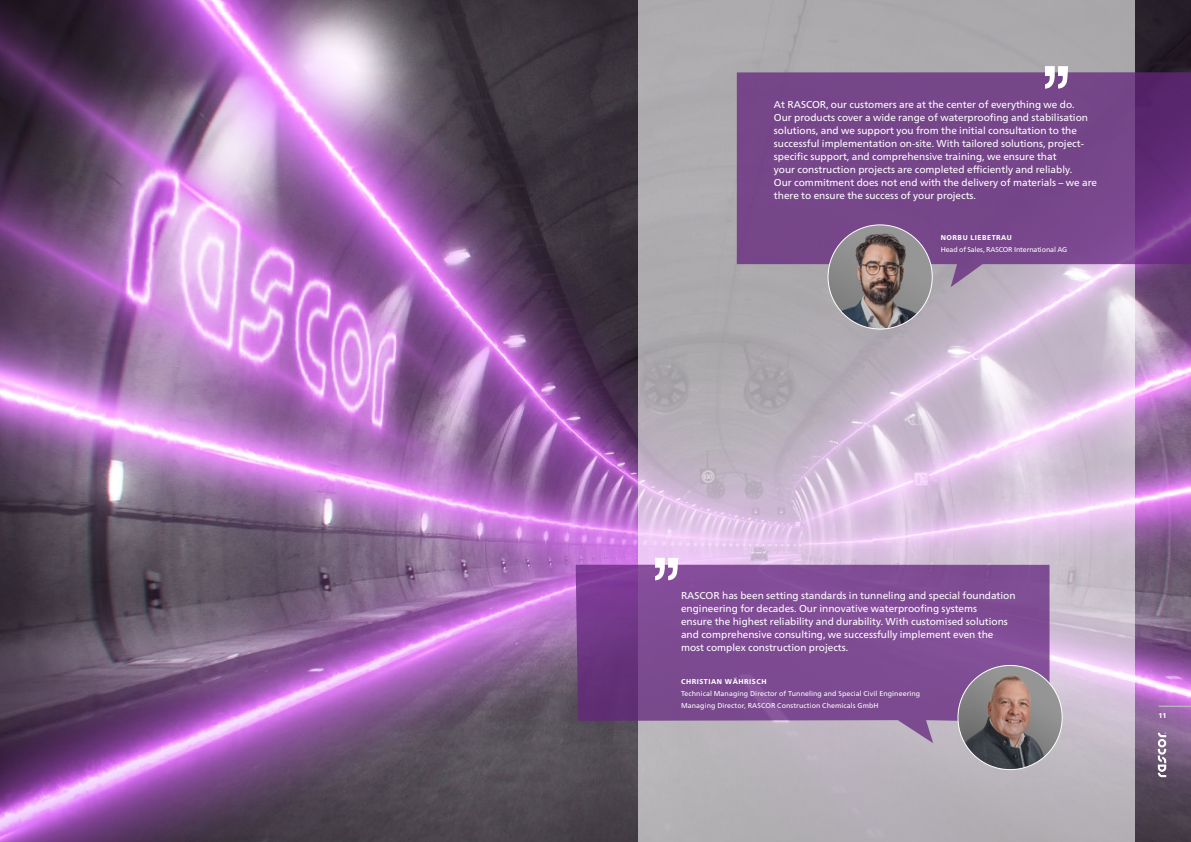
<style>
.page{position:relative;width:1191px;height:842px;background:#fff}
.page>*{position:absolute;margin:0;border:0;box-sizing:border-box;transform-origin:0 0}
.t1{font:10px/13px "Frutiger Neue LT Pro";color:#fff}
.t2{font:7px/12px "Frutiger Neue LT Pro";letter-spacing:.015em;color:#fff}
.t3{font:800 7px "Frutiger Neue LT Pro";letter-spacing:.075em;color:#fff}
.t4{font:7px "Frutiger Neue LT Pro";letter-spacing:-.015em;color:#fff}
.t5{font:2.1px "Arial";color:#fff}
</style>
<div class="page">
<img style="left:0;top:0;width:1191px;height:842px">
<svg style="left:638px;top:0;width:496px;height:842px"></svg>
<svg style="left:575px;top:565px;width:474px;height:178px;fill:#7f4b94"></svg>
<img style="left:958px;top:665px;width:104px;height:105px;border-radius:52px">
<svg style="left:655px;top:558px;width:23px;height:22px"></svg>
<svg style="left:737px;top:72px;width:454px;height:215px;fill:#76468a"></svg>
<img style="left:828px;top:225px;width:104px;height:104px;border-radius:52px">
<svg style="left:1045px;top:66px;width:23px;height:23px"></svg>
<svg style="left:1157px;top:733px;width:9px;height:44px"></svg>
<hr style="left:1158px;top:706px;width:33px;height:1px;background:#fff">
<p class="t1" style="left:774px;top:98px;width:325px">At RASCOR, our customers are at the center of everything we do.<br>Our products cover a wide range of waterproofing and stabilisation solutions, and we support you from the initial consultation to the successful implementation on-site. With tailored solutions, project&shy;specific support, and comprehensive training, we ensure that<br>your construction projects are completed efficiently and reliably.<br>Our commitment does not end with the delivery of materials – we are there to ensure the success of your projects.</p>
<p class="t3" style="left:940px;top:233px;width:73px">NORBU LIEBETRAU</p>
<p class="t4" style="left:940px;top:245px;width:128px">Head of Sales, RASCOR International AG</p>
<p class="t1" style="left:681px;top:589px;width:336px">RASCOR has been setting standards in tunneling and special foundation engineering for decades. Our innovative waterproofing systems<br>ensure the highest reliability and durability. With customised solutions and comprehensive consulting, we successfully implement even the most complex construction projects.</p>
<p class="t3" style="left:681px;top:677px;width:87px">CHRISTIAN WÄHRISCH</p>
<p class="t2" style="left:681px;top:687px;width:241px">Technical Managing Director of Tunneling and Special Civil Engineering<br>Managing Director, RASCOR Construction Chemicals GmbH</p>
<p class="t3" style="left:1158px;top:711px;width:10px">11</p>
<p class="t5" style="left:1164px;top:734px;width:3px;rotate:-90deg">®</p>
</div>
